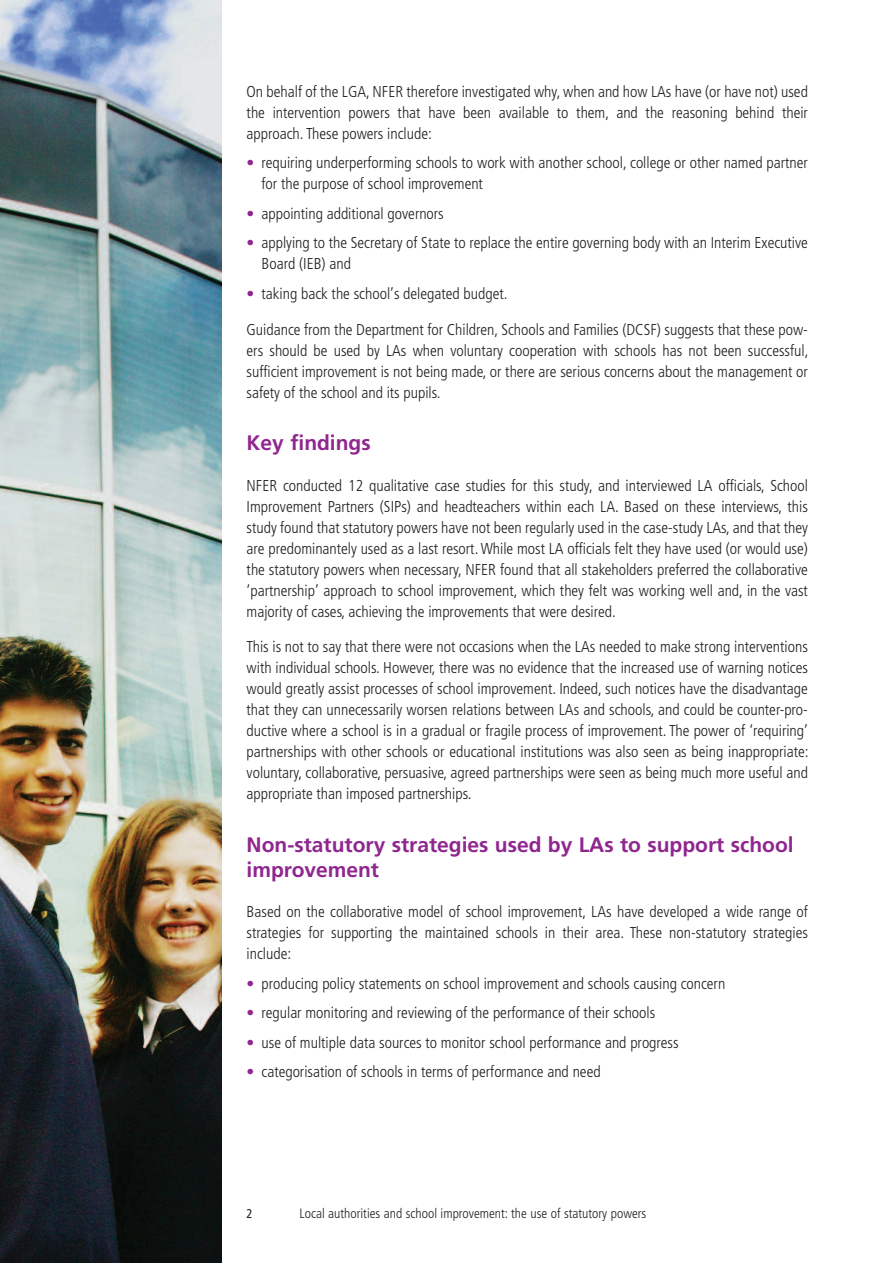
<style>
.page{position:relative;width:893px;height:1263px;background:#fff}
.page>*{position:absolute;margin:0;border:0;box-sizing:border-box;transform-origin:0 0}
.t1{font:700 21px/25.2px "Frutiger";color:#90268f}
.t2{font:300 condensed 15.75px/21px "Frutiger";color:#231f20;text-align:justify}
.t3{font:300 condensed 13.5px "Frutiger";color:#231f20}
.t4{font:condensed 12.75px "Frutiger";color:#231f20}
.s1{color:#90268f}
</style>
<div class="page">
<img style="left:0;top:0;width:221px;height:1263px">
<p class="t2" style="left:247px;top:82px;width:563px">On behalf of the LGA, NFER therefore investigated why, when and how LAs have (or have not) used the intervention powers that have been available to them, and the reasoning behind their approach. These powers include:</p>
<p class="t2" style="left:261px;top:154px;width:548px;text-indent:-15px"><span class="s1">•</span> requiring underperforming schools to work with another school, college or other named partner for the purpose of school improvement</p>
<p class="t2" style="left:247px;top:204px;width:199px"><span class="s1">•</span> appointing additional governors</p>
<p class="t2" style="left:261px;top:234px;width:548px;text-indent:-15px"><span class="s1">•</span> applying to the Secretary of State to replace the entire governing body with an Interim Executive<br>Board (IEB) and</p>
<p class="t2" style="left:247px;top:284px;width:262px"><span class="s1">•</span> taking back the school’s delegated budget.</p>
<p class="t2" style="left:247px;top:320px;width:563px">Guidance from the Department for Children, Schools and Families (DCSF) suggests that these pow&shy;ers should be used by LAs when voluntary cooperation with schools has not been successful, sufficient improvement is not being made, or there are serious concerns about the management or safety of the school and its pupils.</p>
<h1 class="t1" style="left:247px;top:432px;width:126px">Key findings</h1>
<p class="t2" style="left:247px;top:476px;width:563px">NFER conducted 12 qualitative case studies for this study, and interviewed LA officials, School Improvement Partners (SIPs) and headteachers within each LA. Based on these interviews, this study found that statutory powers have not been regularly used in the case-study LAs, and that they are predominantely used as a last resort.While most LA officials felt they have used (or would use) the statutory powers when necessary, NFER found that all stakeholders preferred the collaborative ‘partnership’ approach to school improvement, which they felt was working well and, in the vast majority of cases, achieving the improvements that were desired.</p>
<p class="t2" style="left:247px;top:638px;width:563px">This is not to say that there were not occasions when the LAs needed to make strong interventions with individual schools. However, there was no evidence that the increased use of warning notices would greatly assist processes of school improvement. Indeed, such notices have the disadvantage that they can unnecessarily worsen relations between LAs and schools, and could be counter-pro&shy;ductive where a school is in a gradual or fragile process of improvement. The power of ‘requiring’ partnerships with other schools or educational institutions was also seen as being inappropriate: voluntary, collaborative, persuasive, agreed partnerships were seen as being much more useful and appropriate than imposed partnerships.</p>
<h1 class="t1" style="left:247px;top:834px;width:549px">Non-statutory strategies used by LAs to support school improvement</h1>
<p class="t2" style="left:247px;top:903px;width:563px">Based on the collaborative model of school improvement, LAs have developed a wide range of strategies for supporting the maintained schools in their area. These non-statutory strategies include:</p>
<p class="t2" style="left:247px;top:974px;width:480px"><span class="s1">•</span> producing policy statements on school improvement and schools causing concern</p>
<p class="t2" style="left:247px;top:1004px;width:410px"><span class="s1">•</span> regular monitoring and reviewing of the performance of their schools</p>
<p class="t2" style="left:247px;top:1033px;width:434px"><span class="s1">•</span> use of multiple data sources to monitor school performance and progress</p>
<p class="t2" style="left:247px;top:1063px;width:355px"><span class="s1">•</span> categorisation of schools in terms of performance and need</p>
<p class="t4" style="left:247px;top:1208px;width:8px">2</p>
<p class="t3" style="left:300px;top:1208px;width:348px">Local authorities and school improvement: the use of statutory powers</p>
</div>
